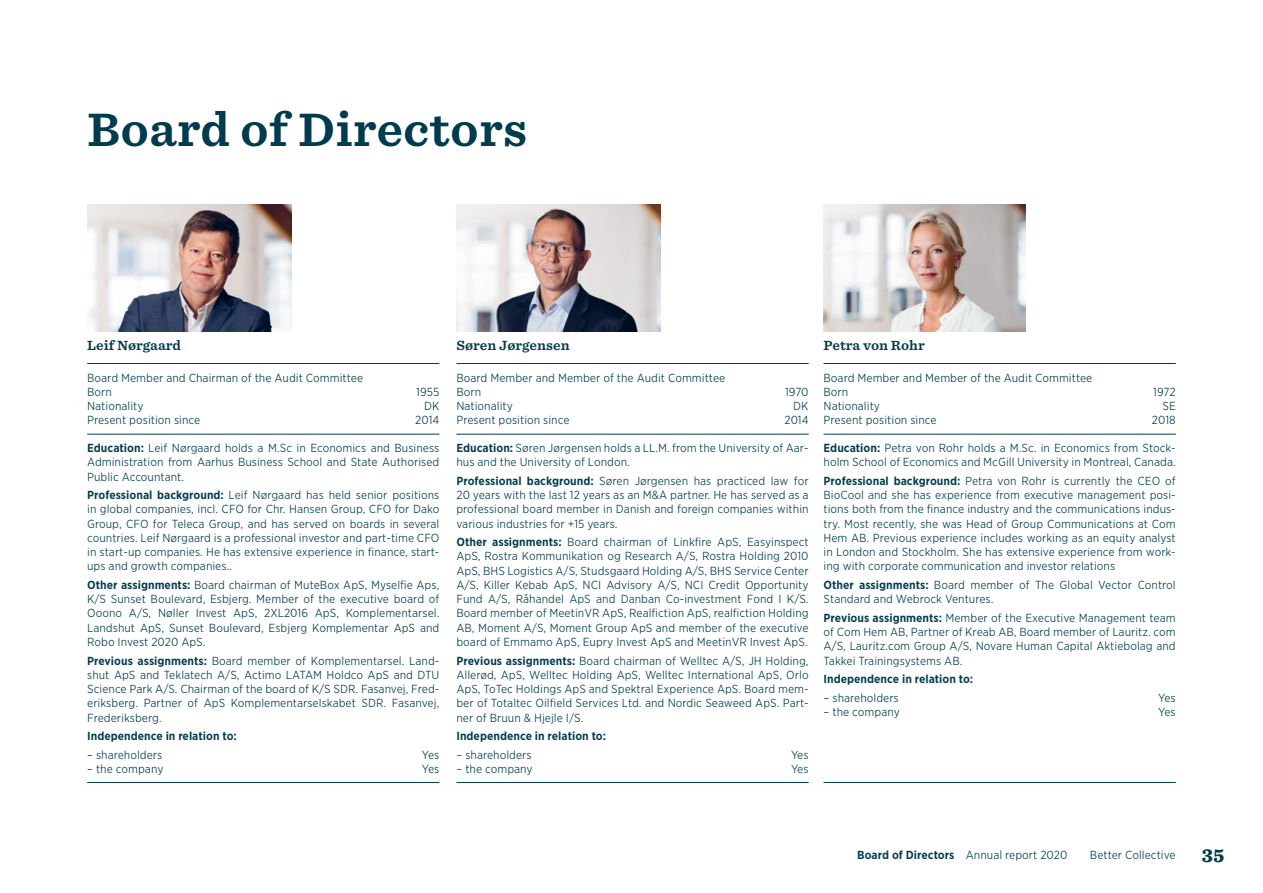
<style>
.page{position:relative;width:1263px;height:893px;background:#fff}
.page>*{position:absolute;margin:0;border:0;box-sizing:border-box;transform-origin:0 0}
.t1{font:700 45px "Sentinel S Sm";color:#003b4e}
.t2{font:900 18px "Sentinel S Sm";color:#003b4e}
.t3{font:700 12.75px "Sentinel S Sm";color:#003b4e}
.t4{font:300 11.25px/14.2px "Gotham Narrow S Sm";color:#003b4e;text-align:justify}
.t5{font:700 11.25px "Gotham Narrow S Sm";color:#003b4e}
.s1{font-weight:700}
.s2{font-weight:300}
</style>
<div class="page">
<img style="left:823px;top:204px;width:203px;height:128px">
<img style="left:456px;top:204px;width:204px;height:128px">
<img style="left:87px;top:204px;width:204px;height:128px">
<hr style="left:456px;top:363px;width:353px;height:1px;background:#003b4e">
<hr style="left:456px;top:434px;width:353px;height:1px;background:#003b4e">
<hr style="left:456px;top:782px;width:353px;height:1px;background:#003b4e">
<hr style="left:87px;top:363px;width:352px;height:1px;background:#003b4e">
<hr style="left:87px;top:434px;width:352px;height:1px;background:#003b4e">
<hr style="left:87px;top:782px;width:352px;height:1px;background:#003b4e">
<hr style="left:823px;top:363px;width:353px;height:1px;background:#003b4e">
<hr style="left:823px;top:434px;width:353px;height:1px;background:#003b4e">
<hr style="left:823px;top:782px;width:353px;height:1px;background:#003b4e">
<h1 class="t1" style="left:87px;top:91px;width:442px">Board of Directors</h1>
<p class="t3" style="left:87px;top:335px;width:95px">Leif Nørgaard</p>
<p class="t4" style="left:87px;top:370px;width:277px">Board Member and Chairman of the Audit Committee<br>Born</p>
<p class="t4" style="left:416px;top:384px;width:25px">1955</p>
<p class="t4" style="left:87px;top:399px;width:58px">Nationality</p>
<p class="t4" style="left:424px;top:399px;width:17px">DK</p>
<p class="t4" style="left:87px;top:413px;width:115px">Present position since</p>
<p class="t4" style="left:415px;top:413px;width:26px">2014</p>
<p class="t4" style="left:87px;top:441px;width:354px"><span class="s1">Education:</span> Leif Nørgaard holds a M.Sc in Economics and Business Administration from Aarhus Business School and State Authorised Public Accountant.</p>
<p class="t4" style="left:87px;top:488px;width:354px"><span class="s1">Professional background:</span> Leif Nørgaard has held senior positions in global companies, incl. CFO for Chr. Hansen Group, CFO for Dako Group, CFO for Teleca Group, and has served on boards in several countries. Leif Nørgaard is a professional investor and part-time CFO in start-up companies. He has extensive experience in finance, start&shy;ups and growth companies..</p>
<p class="t4" style="left:87px;top:577px;width:354px"><span class="s1">Other assignments:</span> Board chairman of MuteBox ApS, Myselfie Aps, K/S Sunset Boulevard, Esbjerg. Member of the executive board of Ooono A/S, Nøller Invest ApS, 2XL2016 ApS, Komplementarsel.<br>Landshut ApS, Sunset Boulevard, Esbjerg Komplementar ApS and Robo Invest 2020 ApS.</p>
<p class="t4" style="left:87px;top:653px;width:354px"><span class="s1">Previous assignments:</span> Board member of Komplementarsel. Land&shy;shut ApS and Teklatech A/S, Actimo LATAM Holdco ApS and DTU Science Park A/S. Chairman of the board of K/S SDR. Fasanvej, Fred&shy;eriksberg. Partner of ApS Komplementarselskabet SDR. Fasanvej, Frederiksberg.</p>
<p class="t5" style="left:87px;top:728px;width:151px">Independence in relation to:</p>
<p class="t4" style="left:87px;top:747px;width:77px">– shareholders</p>
<p class="t4" style="left:422px;top:747px;width:19px">Yes</p>
<p class="t4" style="left:87px;top:761px;width:78px">– the company</p>
<p class="t4" style="left:422px;top:761px;width:19px">Yes</p>
<p class="t3" style="left:456px;top:335px;width:115px">Søren Jørgensen</p>
<p class="t4" style="left:456px;top:370px;width:270px">Board Member and Member of the Audit Committee<br>Born</p>
<p class="t4" style="left:785px;top:384px;width:25px">1970</p>
<p class="t4" style="left:456px;top:399px;width:58px">Nationality</p>
<p class="t4" style="left:793px;top:399px;width:17px">DK</p>
<p class="t4" style="left:456px;top:413px;width:115px">Present position since</p>
<p class="t4" style="left:784px;top:413px;width:26px">2014</p>
<p class="t4" style="left:456px;top:441px;width:354px"><span class="s1">Education:</span> Søren Jørgensen holds a LL.M. from the University of Aar&shy;hus and the University of London.</p>
<p class="t4" style="left:456px;top:473px;width:354px"><span class="s1">Professional background:</span> Søren Jørgensen has practiced law for 20 years with the last 12 years as an M&amp;A partner. He has served as a professional board member in Danish and foreign companies within various industries for +15 years.</p>
<p class="t4" style="left:456px;top:535px;width:354px"><span class="s1">Other assignments:</span> Board chairman of Linkfire ApS, Easyinspect ApS, Rostra Kommunikation og Research A/S, Rostra Holding 2010<br>ApS, BHS Logistics A/S, Studsgaard Holding A/S, BHS Service Center A/S, Killer Kebab ApS, NCI Advisory A/S, NCI Credit Opportunity Fund A/S, Råhandel ApS and Danban Co-investment Fond I K/S.<br>Board member of MeetinVR ApS, Realfiction ApS, realfiction Holding AB, Moment A/S, Moment Group ApS and member of the executive board of Emmamo ApS, Eupry Invest ApS and MeetinVR Invest ApS.</p>
<p class="t4" style="left:456px;top:653px;width:354px"><span class="s1">Previous assignments:</span> Board chairman of Welltec A/S, JH Holding, Allerød, ApS, Welltec Holding ApS, Welltec International ApS, Orlo ApS, ToTec Holdings ApS and Spektral Experience ApS. Board mem&shy;ber of Totaltec Oilfield Services Ltd. and Nordic Seaweed ApS. Part&shy;ner of Bruun &amp; Hjejle I/S.</p>
<p class="t5" style="left:456px;top:728px;width:151px">Independence in relation to:</p>
<p class="t4" style="left:456px;top:747px;width:77px">– shareholders</p>
<p class="t4" style="left:791px;top:747px;width:19px">Yes</p>
<p class="t4" style="left:456px;top:761px;width:78px">– the company</p>
<p class="t4" style="left:791px;top:761px;width:19px">Yes</p>
<p class="t3" style="left:823px;top:335px;width:103px">Petra von Rohr</p>
<p class="t4" style="left:823px;top:370px;width:270px">Board Member and Member of the Audit Committee<br>Born</p>
<p class="t4" style="left:1153px;top:384px;width:24px">1972</p>
<p class="t4" style="left:823px;top:399px;width:58px">Nationality</p>
<p class="t4" style="left:1162px;top:399px;width:15px">SE</p>
<p class="t4" style="left:823px;top:413px;width:115px">Present position since</p>
<p class="t4" style="left:1152px;top:413px;width:25px">2018</p>
<p class="t4" style="left:823px;top:441px;width:354px"><span class="s1">Education:</span> Petra von Rohr holds a M.Sc. in Economics from Stock&shy;holm School of Economics and McGill University in Montreal, Canada.</p>
<p class="t4" style="left:823px;top:473px;width:354px"><span class="s1">Professional background:</span> Petra von Rohr is currently the CEO of BioCool and she has experience from executive management posi&shy;tions both from the finance industry and the communications indus&shy;try. Most recently, she was Head of Group Communications at Com Hem AB. Previous experience includes working as an equity analyst in London and Stockholm. She has extensive experience from work&shy;ing with corporate communication and investor relations</p>
<p class="t4" style="left:823px;top:577px;width:354px"><span class="s1">Other assignments:</span> Board member of The Global Vector Control<br>Standard and Webrock Ventures.</p>
<p class="t4" style="left:823px;top:610px;width:354px"><span class="s1">Previous assignments:</span> Member of the Executive Management team of Com Hem AB, Partner of Kreab AB, Board member of Lauritz. com A/S, Lauritz.com Group A/S, Novare Human Capital Aktiebolag and Takkei Trainingsystems AB.</p>
<p class="t5" style="left:823px;top:671px;width:151px">Independence in relation to:</p>
<p class="t4" style="left:823px;top:690px;width:77px">– shareholders</p>
<p class="t4" style="left:1158px;top:690px;width:19px">Yes</p>
<p class="t4" style="left:823px;top:704px;width:78px">– the company</p>
<p class="t4" style="left:1158px;top:704px;width:19px">Yes</p>
<p class="t5" style="left:857px;top:848px;width:212px">Board of Directors <span class="s2">Annual report 2020</span></p>
<p class="t4" style="left:1090px;top:848px;width:87px">Better Collective</p>
<h2 class="t2" style="left:1202px;top:840px;width:24px">35</h2>
</div>
